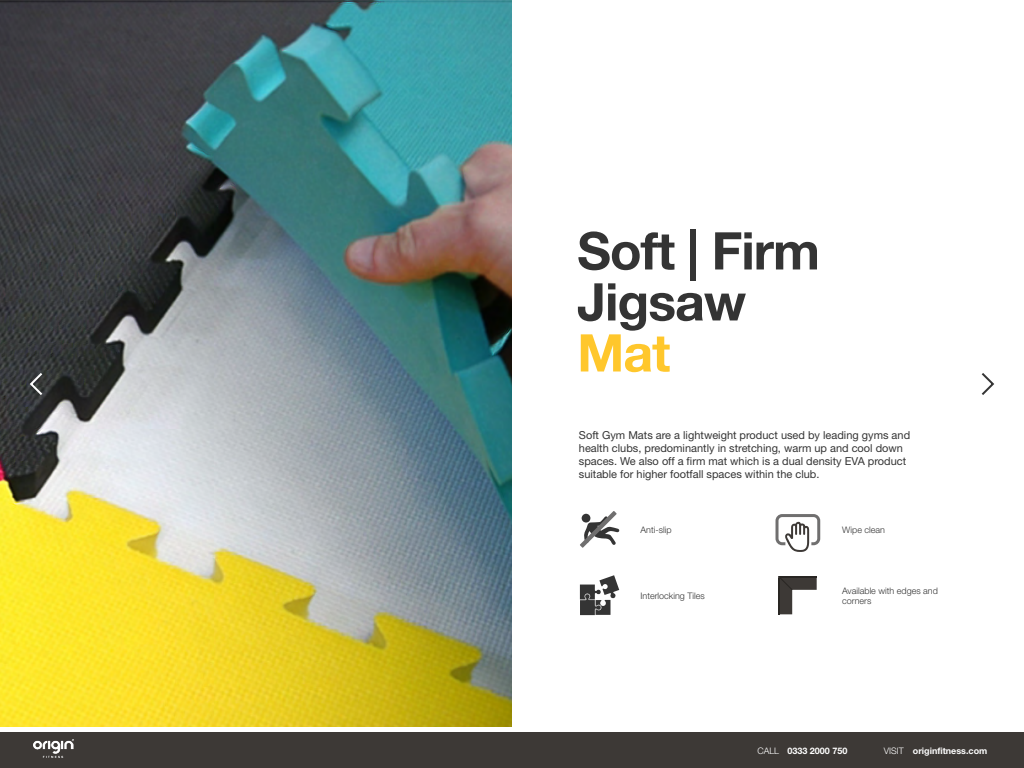
<style>
.page{position:relative;width:1024px;height:768px;background:#fff}
.page>*{position:absolute;margin:0;border:0;box-sizing:border-box;transform-origin:0 0}
.t1{font:700 52px/51px "Helvetica Neue";letter-spacing:-.02em;color:#343434}
.t2{font:700 52px "Helvetica Neue";color:#ffc72c}
.t3{font:11px/13px "Helvetica Neue";color:#343434}
.t4{font:300 9px/10px "Helvetica Neue";color:#343434}
.t5{font:700 9px "Helvetica Neue";color:#fff}
.s1{font-weight:300}
</style>
<div class="page">
<img style="left:0;top:0;width:512px;height:727px">
<svg style="left:580px;top:511px;width:39px;height:37px"></svg>
<svg style="left:580px;top:575px;width:39px;height:40px"></svg>
<div style="left:776px;top:514px;width:44px;height:31px;border:3px solid #706f6f;border-radius:5px"></div>
<svg style="left:785px;top:521px;width:24px;height:31px"></svg>
<svg style="left:778px;top:576px;width:39px;height:38px"></svg>
<svg style="left:28px;top:371px;width:16px;height:26px"></svg>
<svg style="left:981px;top:373px;width:13px;height:22px"></svg>
<div style="left:0;top:732px;width:1024px;height:36px;background:#3d3936"></div>
<img style="left:34px;top:739px;width:39px;height:19px">
<h1 class="t1" style="left:577px;top:224px;width:244px">Soft | Firm<br>Jigsaw</h1>
<h1 class="t2" style="left:577px;top:321px;width:95px">Mat</h1>
<p class="t3" style="left:579px;top:428px;width:333px">Soft Gym Mats are a lightweight product used by leading gyms and health clubs, predominantly in stretching, warm up and cool down spaces. We also off a firm mat which is a dual density EVA product suitable for higher footfall spaces within the club.</p>
<p class="t4" style="left:641px;top:524px;width:32px">Anti-slip</p>
<p class="t4" style="left:842px;top:524px;width:44px">Wipe clean</p>
<p class="t4" style="left:641px;top:590px;width:66px">Interlocking Tiles</p>
<p class="t4" style="left:842px;top:585px;width:97px">Available with edges and corners</p>
<p class="t5" style="left:757px;top:745px;width:92px"><span class="s1">CALL</span> 0333 2000 750</p>
<p class="t5" style="left:884px;top:745px;width:105px"><span class="s1">VISIT</span> originfitness.com</p>
</div>
